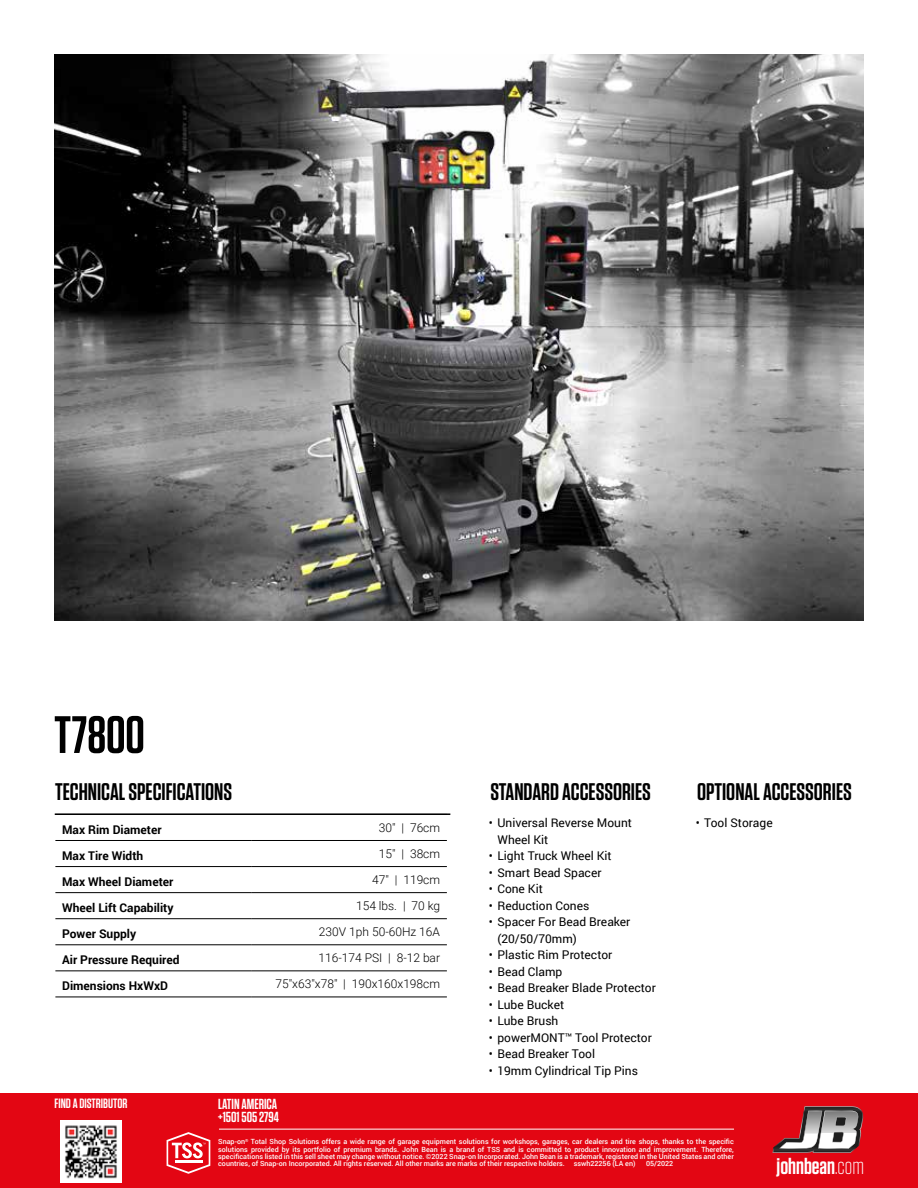
<style>
.page{position:relative;width:918px;height:1188px;background:#fff}
.page>*{position:absolute;margin:0;border:0;box-sizing:border-box;transform-origin:0 0}
.t1{font:600 52.5px "Tungsten";letter-spacing:-.005em;color:#000}
.t2{font:600 24px "Tungsten";color:#000}
.t3{font:600 22.8px "Tungsten";color:#fff}
.t4{font:600 14.55px "Tungsten";color:#fff}
.t5{font:600 13.5px "Tungsten";color:#fff}
.t6{font:12px/16.5px "Roboto";color:#000}
.t7{font:700 12px "Roboto";color:#000}
.t8{font:300 12px "Roboto";color:#000}
.t9{font:500 7.2px/7.2px "Roboto";color:#fff;text-align:justify}
.s1{font-weight:300}
</style>
<div class="page">
<img style="left:54px;top:54px;width:810px;height:567px">
<hr style="left:55px;top:840px;width:196px;height:1px;background:#000">
<hr style="left:251px;top:840px;width:196px;height:1px;background:#000">
<hr style="left:55px;top:866px;width:196px;height:1px;background:#000">
<hr style="left:251px;top:866px;width:196px;height:1px;background:#000">
<hr style="left:55px;top:892px;width:196px;height:1px;background:#000">
<hr style="left:251px;top:892px;width:196px;height:1px;background:#000">
<hr style="left:55px;top:918px;width:196px;height:1px;background:#000">
<hr style="left:251px;top:918px;width:196px;height:1px;background:#000">
<hr style="left:55px;top:945px;width:196px;height:1px;background:#000">
<hr style="left:251px;top:945px;width:196px;height:1px;background:#000">
<hr style="left:55px;top:971px;width:196px;height:1px;background:#000">
<hr style="left:251px;top:971px;width:196px;height:1px;background:#000">
<hr style="left:55px;top:997px;width:196px;height:1px;background:#000">
<hr style="left:251px;top:997px;width:196px;height:1px;background:#000">
<hr style="left:55px;top:813px;width:395px;height:2px;background:#000">
<div style="left:0;top:1094px;width:918px;height:94px;background:#e30613"></div>
<svg style="left:772px;top:1106px;width:92px;height:47px"></svg>
<img style="left:60px;top:1121px;width:62px;height:61px">
<svg style="left:167px;top:1132px;width:43px;height:42px"></svg>
<hr style="left:175px;top:1160px;width:28px;height:3px;background:#fff">
<hr style="left:219px;top:1129px;width:515px;height:1px;background:#fff">
<h1 class="t1" style="left:54px;top:707px;width:92px">T7800</h1>
<h2 class="t2" style="left:55px;top:779px;width:179px">TECHNICAL SPECIFICATIONS</h2>
<h2 class="t2" style="left:490px;top:779px;width:162px">STANDARD ACCESSORIES</h2>
<h2 class="t2" style="left:697px;top:779px;width:156px">OPTIONAL ACCESSORIES</h2>
<h3 class="t7" style="left:62px;top:821px;width:101px">Max Rim Diameter</h3>
<h3 class="t8" style="left:379px;top:819px;width:63px">30" | 76cm</h3>
<h3 class="t7" style="left:62px;top:847px;width:83px">Max Tire Width</h3>
<h3 class="t8" style="left:379px;top:845px;width:63px">15" | 38cm</h3>
<h3 class="t7" style="left:62px;top:873px;width:113px">Max Wheel Diameter</h3>
<h3 class="t8" style="left:372px;top:871px;width:69px">47" | 119cm</h3>
<h3 class="t7" style="left:62px;top:899px;width:113px">Wheel Lift Capability</h3>
<h3 class="t8" style="left:356px;top:898px;width:86px">154 lbs. | 70 kg</h3>
<h3 class="t7" style="left:62px;top:925px;width:76px">Power Supply</h3>
<h3 class="t8" style="left:319px;top:924px;width:123px">230V 1ph 50-60Hz 16A</h3>
<h3 class="t7" style="left:62px;top:951px;width:119px">Air Pressure Required</h3>
<h3 class="t8" style="left:318px;top:950px;width:123px">116-174 PSI | 8-12 bar</h3>
<h3 class="t7" style="left:62px;top:977px;width:107px">Dimensions HxWxD</h3>
<h3 class="t8" style="left:276px;top:976px;width:166px">75"x63"x78" | 190x160x198cm</h3>
<h3 class="t6" style="left:497px;top:814px;width:136px;text-indent:-9px">• Universal Reverse Mount<br>Wheel Kit</h3>
<h3 class="t6" style="left:489px;top:847px;width:124px">• Light Truck Wheel Kit</h3>
<h3 class="t6" style="left:489px;top:864px;width:114px">• Smart Bead Spacer</h3>
<h3 class="t6" style="left:489px;top:880px;width:55px">• Cone Kit</h3>
<h3 class="t6" style="left:489px;top:897px;width:102px">• Reduction Cones</h3>
<h3 class="t6" style="left:497px;top:913px;width:135px;text-indent:-9px">• Spacer For Bead Breaker (20/50/70mm)</h3>
<h3 class="t6" style="left:489px;top:946px;width:125px">• Plastic Rim Protector</h3>
<h3 class="t6" style="left:489px;top:963px;width:75px">• Bead Clamp</h3>
<h3 class="t6" style="left:489px;top:979px;width:168px">• Bead Breaker Blade Protector</h3>
<h3 class="t6" style="left:489px;top:996px;width:77px">• Lube Bucket</h3>
<h3 class="t6" style="left:489px;top:1012px;width:71px">• Lube Brush</h3>
<h3 class="t6" style="left:489px;top:1029px;width:165px">• powerMONT™ Tool Protector</h3>
<h3 class="t6" style="left:489px;top:1045px;width:108px">• Bead Breaker Tool</h3>
<h3 class="t6" style="left:489px;top:1062px;width:151px">• 19mm Cylindrical Tip Pins</h3>
<h3 class="t6" style="left:696px;top:814px;width:79px">• Tool Storage</h3>
<h3 class="t5" style="left:55px;top:1097px;width:74px">FIND A DISTRIBUTOR</h3>
<h3 class="t4" style="left:218px;top:1096px;width:61px">LATIN AMERICA</h3>
<h3 class="t4" style="left:218px;top:1110px;width:62px">+1501 505 2794</h3>
<p class="t9" style="left:218px;top:1138px;width:517px">Snap-on<sup>®</sup> Total Shop Solutions offers a wide range of garage equipment solutions for workshops, garages, car dealers and tire shops, thanks to the specific solutions provided by its portfolio of premium brands. John Bean is a brand of TSS and is committed to product innovation and improvement. Therefore, specifications listed in this sell sheet may change without notice. ©2022 Snap-on Incorporated. John Bean is a trademark, registered in the United States and other countries, of Snap-on Incorporated. All rights reserved. All other marks are marks of their respective holders. sswh22256 (LA en)</p>
<p class="t9" style="left:646px;top:1159px;width:29px">05/2022</p>
<h3 class="t3" style="left:777px;top:1154px;width:89px">johnbean<span class="s1">.com</span></h3>
</div>
